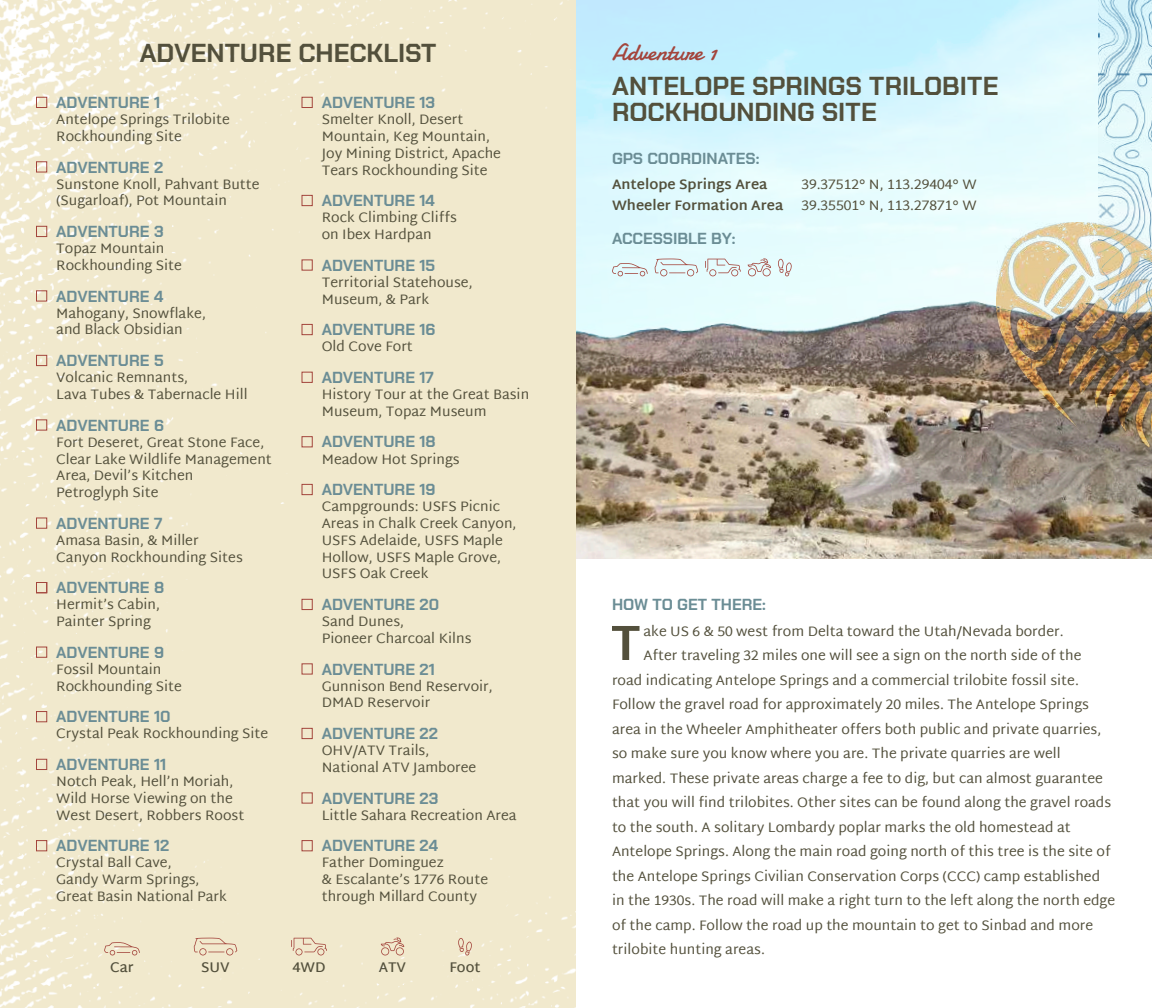
<style>
.page{position:relative;width:1152px;height:1008px;background:#fff}
.page>*{position:absolute;margin:0;border:0;box-sizing:border-box;transform-origin:0 0}
.t1{font:700 50px "Martel Sans";color:#53503c}
.t2{font:700 26px/26px "Chakra Petch";color:#53503c}
.t3{font:24px "Damion";color:#a3453c}
.t4{font:700 16px "Chakra Petch";color:#6b8d95}
.t5{font:14px/16.8px "Martel Sans";color:#53503c}
.t6{font:700 14px/21.2px "Martel Sans";color:#53503c}
.t7{font:600 14px "Martel Sans";color:#53503c}
</style>
<div class="page">
<div style="left:0;top:0;width:576px;height:1008px;background:#f1e9cd"></div>
<img style="left:576px;top:0;width:576px;height:559px">
<img style="left:997px;top:222px;width:155px;height:234px">
<div style="left:36px;top:97px;width:11px;height:11px;border:1px solid #a3453c"></div>
<div style="left:36px;top:161px;width:11px;height:12px;border:1px solid #a3453c"></div>
<div style="left:302px;top:97px;width:11px;height:11px;border:1px solid #a3453c"></div>
<div style="left:302px;top:195px;width:11px;height:11px;border:1px solid #a3453c"></div>
<div style="left:302px;top:259px;width:11px;height:12px;border:1px solid #a3453c"></div>
<div style="left:302px;top:324px;width:11px;height:11px;border:1px solid #a3453c"></div>
<div style="left:302px;top:372px;width:11px;height:11px;border:1px solid #a3453c"></div>
<div style="left:302px;top:436px;width:11px;height:11px;border:1px solid #a3453c"></div>
<div style="left:302px;top:484px;width:11px;height:11px;border:1px solid #a3453c"></div>
<div style="left:302px;top:599px;width:11px;height:11px;border:1px solid #a3453c"></div>
<div style="left:302px;top:663px;width:11px;height:12px;border:1px solid #a3453c"></div>
<div style="left:302px;top:728px;width:11px;height:11px;border:1px solid #a3453c"></div>
<div style="left:302px;top:840px;width:11px;height:11px;border:1px solid #a3453c"></div>
<div style="left:36px;top:226px;width:11px;height:11px;border:1px solid #a3453c"></div>
<div style="left:36px;top:290px;width:11px;height:12px;border:1px solid #a3453c"></div>
<div style="left:36px;top:355px;width:11px;height:11px;border:1px solid #a3453c"></div>
<div style="left:36px;top:419px;width:11px;height:12px;border:1px solid #a3453c"></div>
<div style="left:36px;top:517px;width:11px;height:12px;border:1px solid #a3453c"></div>
<div style="left:36px;top:582px;width:11px;height:11px;border:1px solid #a3453c"></div>
<div style="left:36px;top:647px;width:11px;height:11px;border:1px solid #a3453c"></div>
<div style="left:36px;top:711px;width:11px;height:11px;border:1px solid #a3453c"></div>
<div style="left:36px;top:759px;width:11px;height:11px;border:1px solid #a3453c"></div>
<div style="left:302px;top:792px;width:11px;height:12px;border:1px solid #a3453c"></div>
<div style="left:36px;top:840px;width:11px;height:11px;border:1px solid #a3453c"></div>
<svg style="left:612px;top:263px;width:36px;height:13px"></svg>
<svg style="left:655px;top:259px;width:43px;height:17px"></svg>
<svg style="left:705px;top:259px;width:36px;height:17px"></svg>
<svg style="left:748px;top:258px;width:23px;height:18px"></svg>
<svg style="left:778px;top:259px;width:14px;height:17px"></svg>
<svg style="left:104px;top:942px;width:36px;height:13px"></svg>
<svg style="left:194px;top:938px;width:43px;height:17px"></svg>
<svg style="left:291px;top:938px;width:36px;height:17px"></svg>
<svg style="left:381px;top:937px;width:23px;height:18px"></svg>
<svg style="left:458px;top:938px;width:14px;height:17px"></svg>
<h2 class="t2" style="left:140px;top:40px;width:298px">ADVENTURE CHECKLIST</h2>
<h3 class="t3" style="left:612px;top:36px;width:107px">Adventure 1</h3>
<p class="t4" style="left:56px;top:93px;width:105px">ADVENTURE 1</p>
<p class="t5" style="left:56px;top:111px;width:175px">Antelope Springs Trilobite<br>Rockhounding Site</p>
<p class="t4" style="left:56px;top:158px;width:108px">ADVENTURE 2</p>
<p class="t5" style="left:56px;top:175px;width:205px">Sunstone Knoll, Pahvant Butte (Sugarloaf), Pot Mountain</p>
<p class="t4" style="left:56px;top:222px;width:109px">ADVENTURE 3</p>
<p class="t5" style="left:56px;top:240px;width:127px">Topaz Mountain<br>Rockhounding Site</p>
<p class="t4" style="left:56px;top:287px;width:109px">ADVENTURE 4</p>
<p class="t5" style="left:56px;top:304px;width:151px">Mahogany, Snowflake, and Black Obsidian</p>
<p class="t4" style="left:56px;top:351px;width:109px">ADVENTURE 5</p>
<p class="t5" style="left:56px;top:369px;width:193px">Volcanic Remnants,<br>Lava Tubes &amp; Tabernacle Hill</p>
<p class="t4" style="left:56px;top:416px;width:109px">ADVENTURE 6</p>
<p class="t5" style="left:56px;top:433px;width:217px">Fort Deseret, Great Stone Face,<br>Clear Lake Wildlife Management<br>Area, Devil’s Kitchen<br>Petroglyph Site</p>
<p class="t4" style="left:56px;top:514px;width:108px">ADVENTURE 7</p>
<p class="t5" style="left:56px;top:532px;width:188px">Amasa Basin, &amp; Miller<br>Canyon Rockhounding Sites</p>
<p class="t4" style="left:56px;top:578px;width:109px">ADVENTURE 8</p>
<p class="t5" style="left:56px;top:596px;width:105px">Hermit’s Cabin,<br>Painter Spring</p>
<p class="t4" style="left:56px;top:643px;width:109px">ADVENTURE 9</p>
<p class="t5" style="left:56px;top:661px;width:127px">Fossil Mountain<br>Rockhounding Site</p>
<p class="t4" style="left:56px;top:707px;width:116px">ADVENTURE 10</p>
<p class="t5" style="left:56px;top:725px;width:214px">Crystal Peak Rockhounding Site</p>
<p class="t4" style="left:56px;top:755px;width:111px">ADVENTURE 11</p>
<p class="t5" style="left:56px;top:773px;width:190px">Notch Peak, Hell’n Moriah,<br>Wild Horse Viewing on the<br>West Desert, Robbers Roost</p>
<p class="t4" style="left:56px;top:836px;width:115px">ADVENTURE 12</p>
<p class="t5" style="left:56px;top:854px;width:172px">Crystal Ball Cave,<br>Gandy Warm Springs,<br>Great Basin National Park</p>
<p class="t4" style="left:322px;top:93px;width:115px">ADVENTURE 13</p>
<p class="t5" style="left:322px;top:111px;width:181px">Smelter Knoll, Desert<br>Mountain, Keg Mountain,<br>Joy Mining District, Apache<br>Tears Rockhounding Site</p>
<p class="t4" style="left:322px;top:191px;width:115px">ADVENTURE 14</p>
<p class="t5" style="left:322px;top:209px;width:137px">Rock Climbing Cliffs on Ibex Hardpan</p>
<p class="t4" style="left:322px;top:256px;width:115px">ADVENTURE 15</p>
<p class="t5" style="left:322px;top:274px;width:152px">Territorial Statehouse,<br>Museum, &amp; Park</p>
<p class="t4" style="left:322px;top:320px;width:115px">ADVENTURE 16</p>
<p class="t5" style="left:322px;top:338px;width:93px">Old Cove Fort</p>
<p class="t4" style="left:322px;top:368px;width:114px">ADVENTURE 17</p>
<p class="t5" style="left:322px;top:386px;width:209px">History Tour at the Great Basin<br>Museum, Topaz Museum</p>
<p class="t4" style="left:322px;top:433px;width:116px">ADVENTURE 18</p>
<p class="t5" style="left:322px;top:450px;width:139px">Meadow Hot Springs</p>
<p class="t4" style="left:322px;top:480px;width:115px">ADVENTURE 19</p>
<p class="t5" style="left:322px;top:498px;width:196px">Campgrounds: USFS Picnic<br>Areas in Chalk Creek Canyon,<br>USFS Adelaide, USFS Maple<br>Hollow, USFS Maple Grove,<br>USFS Oak Creek</p>
<p class="t4" style="left:322px;top:595px;width:119px">ADVENTURE 20</p>
<p class="t5" style="left:322px;top:613px;width:151px">Sand Dunes,<br>Pioneer Charcoal Kilns</p>
<p class="t4" style="left:322px;top:660px;width:115px">ADVENTURE 21</p>
<p class="t5" style="left:322px;top:677px;width:173px">Gunnison Bend Reservoir,<br>DMAD Reservoir</p>
<p class="t4" style="left:322px;top:724px;width:118px">ADVENTURE 22</p>
<p class="t5" style="left:322px;top:742px;width:156px">OHV/ATV Trails,<br>National ATV Jamboree</p>
<p class="t4" style="left:322px;top:789px;width:118px">ADVENTURE 23</p>
<p class="t5" style="left:322px;top:806px;width:196px">Little Sahara Recreation Area</p>
<p class="t4" style="left:322px;top:836px;width:118px">ADVENTURE 24</p>
<p class="t5" style="left:322px;top:854px;width:168px">Father Dominguez<br>&amp; Escalante’s 1776 Route through Millard County</p>
<p class="t7" style="left:110px;top:959px;width:25px">Car</p>
<p class="t7" style="left:201px;top:959px;width:30px">SUV</p>
<p class="t7" style="left:292px;top:959px;width:35px">4WD</p>
<p class="t7" style="left:379px;top:959px;width:29px">ATV</p>
<p class="t7" style="left:449px;top:959px;width:33px">Foot</p>
<h2 class="t2" style="left:612px;top:73px;width:388px">ANTELOPE SPRINGS TRILOBITE<br>ROCKHOUNDING SITE</h2>
<p class="t4" style="left:612px;top:149px;width:149px">GPS COORDINATES:</p>
<p class="t6" style="left:612px;top:174px;width:173px">Antelope Springs Area<br>Wheeler Formation Area</p>
<p class="t5" style="left:801px;top:174px;width:177px;line-height:21.2px">39.37512° N, 113.29404° W<br>39.35501° N, 113.27871° W</p>
<p class="t4" style="left:612px;top:229px;width:125px">ACCESSIBLE BY:</p>
<p class="t4" style="left:612px;top:596px;width:155px">HOW TO GET THERE:</p>
<h1 class="t1" style="left:611px;top:614px;width:32px">T</h1>
<p class="t5" style="left:643px;top:622px;width:422px">ake US 6 &amp; 50 west from Delta toward the Utah/Nevada border.</p>
<p class="t5" style="left:643px;top:647px;width:440px">After traveling 32 miles one will see a sign on the north side of the</p>
<p class="t5" style="left:612px;top:671px;width:468px">road indicating Antelope Springs and a commercial trilobite fossil site.</p>
<p class="t5" style="left:612px;top:696px;width:479px">Follow the gravel road for approximately 20 miles. The Antelope Springs</p>
<p class="t5" style="left:612px;top:720px;width:491px">area in the Wheeler Amphitheater offers both public and private quarries,</p>
<p class="t5" style="left:612px;top:745px;width:450px">so make sure you know where you are. The private quarries are well</p>
<p class="t5" style="left:612px;top:769px;width:493px">marked. These private areas charge a fee to dig, but can almost guarantee</p>
<p class="t5" style="left:612px;top:794px;width:501px">that you will find trilobites. Other sites can be found along the gravel roads</p>
<p class="t5" style="left:612px;top:818px;width:460px">to the south. A solitary Lombardy poplar marks the old homestead at</p>
<p class="t5" style="left:612px;top:843px;width:500px">Antelope Springs. Along the main road going north of this tree is the site of</p>
<p class="t5" style="left:612px;top:867px;width:490px">the Antelope Springs Civilian Conservation Corps (CCC) camp established</p>
<p class="t5" style="left:612px;top:892px;width:505px">in the 1930s. The road will make a right turn to the left along the north edge</p>
<p class="t5" style="left:612px;top:916px;width:483px">of the camp. Follow the road up the mountain to get to Sinbad and more</p>
<p class="t5" style="left:612px;top:941px;width:154px">trilobite hunting areas.</p>
</div>
